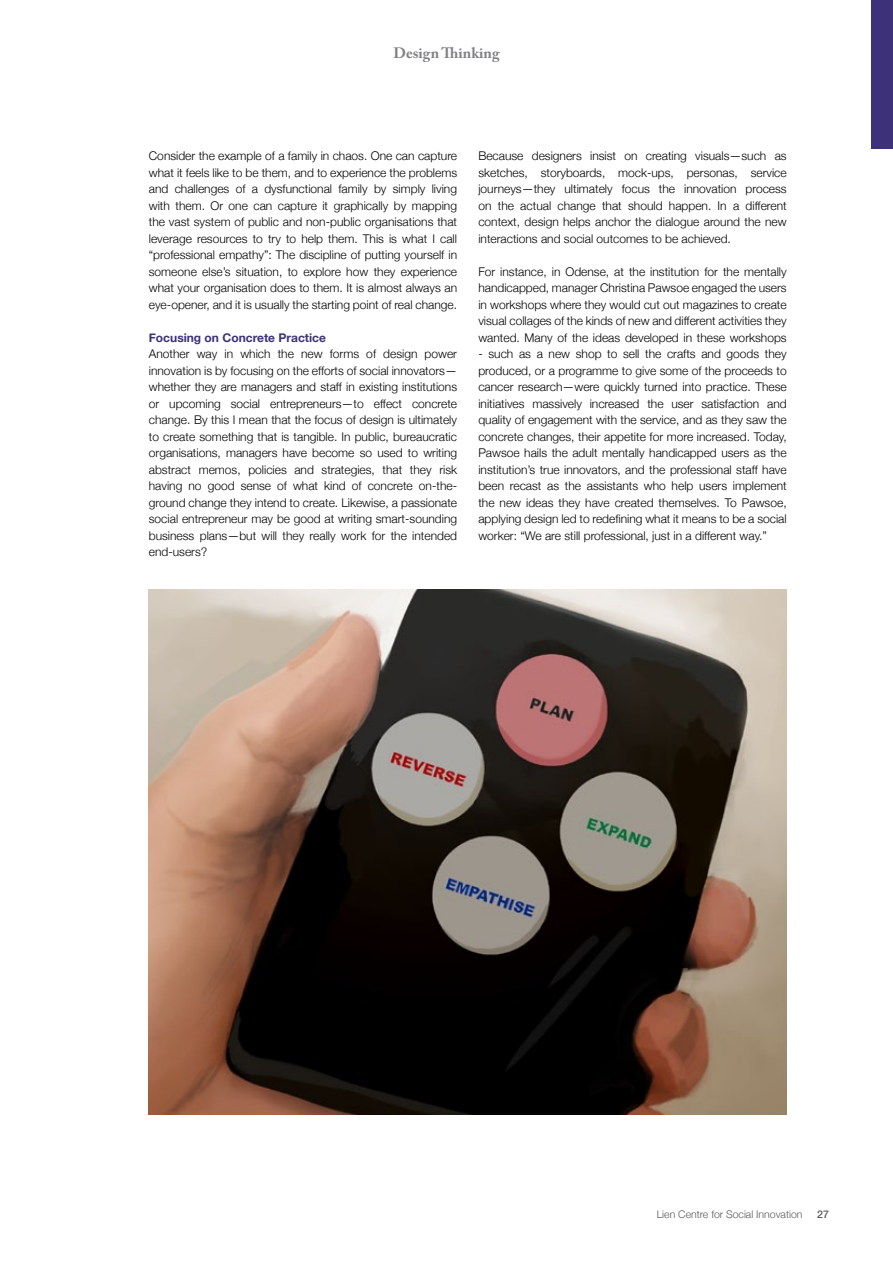
<style>
.page{position:relative;width:893px;height:1263px;background:#fff}
.page>*{position:absolute;margin:0;border:0;box-sizing:border-box;transform-origin:0 0}
.t1{font:700 15px "Adobe Caslon Pro";color:#808285}
.t2{font:300 12px/16.5px "Helvetica Neue";color:#000;text-align:justify}
.t3{font:700 12px "Helvetica Neue";color:#3d3179}
.t4{font:300 10.5px "Helvetica Neue";color:#58595b}
.t5{font:500 10.5px "Helvetica Neue";color:#58595b}
</style>
<div class="page">
<div style="left:872px;top:0;width:21px;height:149px;background:#3d3179"></div>
<img style="left:149px;top:590px;width:638px;height:524px">
<p class="t1" style="left:393px;top:44px;width:108px">Design Thinking</p>
<p class="t2" style="left:149px;top:148px;width:310px">Consider the example of a family in chaos. One can capture what it feels like to be them, and to experience the problems and challenges of a dysfunctional family by simply living with them. Or one can capture it graphically by mapping the vast system of public and non-public organisations that leverage resources to try to help them. This is what I call “professional empathy”: The discipline of putting yourself in someone else’s situation, to explore how they experience what your organisation does to them. It is almost always an eye-opener, and it is usually the starting point of real change.</p>
<p class="t3" style="left:149px;top:330px;width:179px">Focusing on Concrete Practice</p>
<p class="t2" style="left:149px;top:346px;width:310px">Another way in which the new forms of design power innovation is by focusing on the efforts of social innovators— whether they are managers and staff in existing institutions or upcoming social entrepreneurs—to effect concrete change. By this I mean that the focus of design is ultimately to create something that is tangible. In public, bureaucratic organisations, managers have become so used to writing abstract memos, policies and strategies, that they risk having no good sense of what kind of concrete on-the&shy;ground change they intend to create. Likewise, a passionate social entrepreneur may be good at writing smart-sounding business plans—but will they really work for the intended end-users?</p>
<p class="t2" style="left:478px;top:148px;width:310px">Because designers insist on creating visuals—such as sketches, storyboards, mock-ups, personas, service journeys—they ultimately focus the innovation process on the actual change that should happen. In a different context, design helps anchor the dialogue around the new interactions and social outcomes to be achieved.</p>
<p class="t2" style="left:478px;top:263px;width:310px">For instance, in Odense, at the institution for the mentally handicapped, manager Christina Pawsoe engaged the users in workshops where they would cut out magazines to create visual collages of the kinds of new and different activities they wanted. Many of the ideas developed in these workshops</p>
<p class="t2" style="left:478px;top:346px;width:310px">- such as a new shop to sell the crafts and goods they produced, or a programme to give some of the proceeds to cancer research—were quickly turned into practice. These initiatives massively increased the user satisfaction and quality of engagement with the service, and as they saw the concrete changes, their appetite for more increased. Today, Pawsoe hails the adult mentally handicapped users as the institution’s true innovators, and the professional staff have been recast as the assistants who help users implement the new ideas they have created themselves. To Pawsoe, applying design led to redefining what it means to be a social worker: “We are still professional, just in a different way.”</p>
<p class="t4" style="left:657px;top:1208px;width:147px">Lien Centre for Social Innovation</p>
<p class="t5" style="left:817px;top:1208px;width:13px">27</p>
</div>
